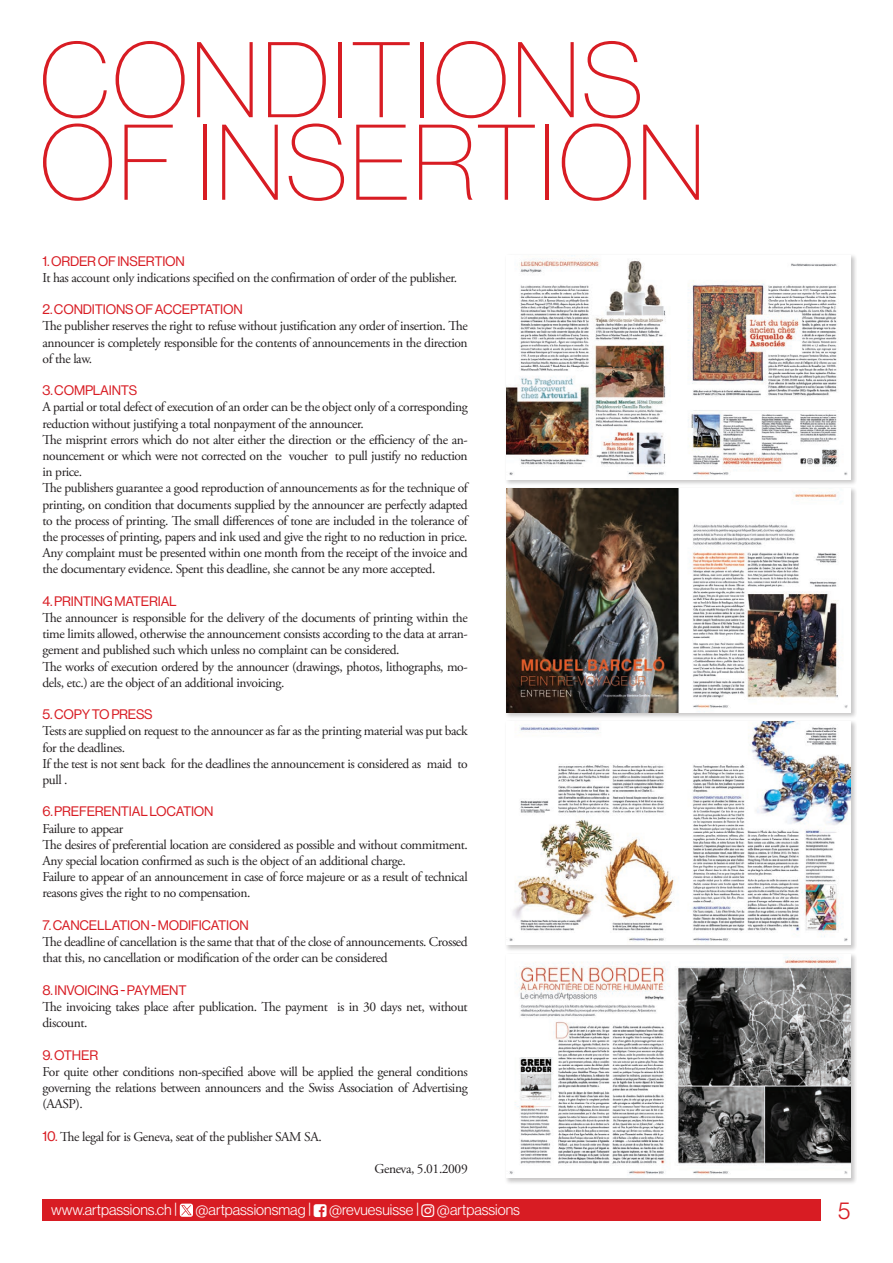
<style>
.page{position:relative;width:893px;height:1263px;background:#fff}
.page>*{position:absolute;margin:0;border:0;box-sizing:border-box;transform-origin:0 0}
.t1{font:105px/82.5px "N Haas Grotesk DS Pro 25 Th";letter-spacing:.015em;color:#d81c23}
.t2{font:24px "N Haas Grotesk DS Pro 45 Lt";color:#d81c23}
.t3{font:15px "N Haas Grotesk DS Pro 45 Lt";color:#fff}
.t4{font:13.5px/16.2px "Adobe Garamond Pro";letter-spacing:-.03em;color:#231f20}
.t5{font:13.5px "N Haas Grotesk DS Pro 55 Rg";letter-spacing:-.015em;color:#d81c23}
.s1{font-family:"N Haas Grotesk DS Pro 55 Rg";color:#d81c23}
</style>
<div class="page">
<div style="left:43px;top:1199px;width:778px;height:21px;background:#d81c23"></div>
<svg style="left:180px;top:1203px;width:13px;height:14px"></svg>
<div style="left:505px;top:254px;width:352px;height:232px;background:#231f20;opacity:.25"></div>
<img style="left:506px;top:255px;width:344px;height:224px">
<div style="left:505px;top:487px;width:352px;height:232px;background:#231f20;opacity:.25"></div>
<img style="left:506px;top:488px;width:344px;height:224px">
<div style="left:505px;top:720px;width:352px;height:232px;background:#231f20;opacity:.25"></div>
<img style="left:506px;top:721px;width:344px;height:224px">
<div style="left:505px;top:952px;width:352px;height:233px;background:#231f20;opacity:.25"></div>
<img style="left:506px;top:954px;width:344px;height:224px">
<h1 class="t1" style="left:39px;top:39px;width:668px">CONDITIONS<br>OF INSERTION</h1>
<p class="t5" style="left:43px;top:253px;width:144px">1. ORDER OF INSERTION</p>
<p class="t4" style="left:43px;top:270px;width:416px">It has account only indications specified on the confirmation of order of the publisher.</p>
<p class="t5" style="left:43px;top:302px;width:202px">2. CONDITIONS OF ACCEPTATION</p>
<p class="t4" style="left:43px;top:318px;width:427px;text-align:justify">The publisher reserves the right to refuse without justification any order of insertion. The announcer is completely responsible for the contents of announcements in the direction of the law.</p>
<p class="t5" style="left:43px;top:383px;width:96px">3. COMPLAINTS</p>
<p class="t4" style="left:43px;top:399px;width:427px">A partial or total defect of execution of an order can be the object only of a corresponding reduction without justifying a total nonpayment of the announcer.<br>The misprint errors which do not alter either the direction or the efficiency of the an&shy;nouncement or which were not corrected on the voucher to pull justify no reduction in price.<br>The publishers guarantee a good reproduction of announcements as for the technique of printing, on condition that documents supplied by the announcer are perfectly adapted to the process of printing. The small differences of tone are included in the tolerance of the processes of printing, papers and ink used and give the right to no reduction in price.<br>Any complaint must be presented within one month from the receipt of the invoice and the documentary evidence. Spent this deadline, she cannot be any more accepted.</p>
<p class="t5" style="left:43px;top:593px;width:136px">4. PRINTING MATERIAL</p>
<p class="t4" style="left:43px;top:610px;width:427px">The announcer is responsible for the delivery of the documents of printing within the time limits allowed, otherwise the announcement consists according to the data at arran&shy;gement and published such which unless no complaint can be considered.<br>The works of execution ordered by the announcer (drawings, photos, lithographs, mo&shy;dels, etc.) are the object of an additional invoicing.</p>
<p class="t5" style="left:43px;top:707px;width:112px">5. COPY TO PRESS</p>
<p class="t4" style="left:43px;top:723px;width:427px">Tests are supplied on request to the announcer as far as the printing material was put back for the deadlines.<br>If the test is not sent back for the deadlines the announcement is considered as maid to pull .</p>
<p class="t5" style="left:43px;top:804px;width:173px">6. PREFERENTIAL LOCATION</p>
<p class="t4" style="left:43px;top:821px;width:427px">Failure to appear<br>The desires of preferential location are considered as possible and without commitment.<br>Any special location confirmed as such is the object of an additional charge.<br>Failure to appear of an announcement in case of force majeure or as a result of technical reasons gives the right to no compensation.</p>
<p class="t5" style="left:43px;top:917px;width:208px">7. CANCELLATION - MODIFICATION</p>
<p class="t4" style="left:43px;top:934px;width:427px">The deadline of cancellation is the same that that of the close of announcements. Crossed that this, no cancellation or modification of the order can be considered</p>
<p class="t5" style="left:43px;top:982px;width:146px">8. INVOICING - PAYMENT</p>
<p class="t4" style="left:43px;top:999px;width:427px">The invoicing takes place after publication. The payment is in 30 days net, without discount.</p>
<p class="t5" style="left:43px;top:1047px;width:57px">9. OTHER</p>
<p class="t4" style="left:43px;top:1064px;width:427px;text-align:justify">For quite other conditions non-specified above will be applied the general conditions governing the relations between announcers and the Swiss Association of Advertising (AASP).</p>
<p class="t4" style="left:43px;top:1128px;width:281px"><span class="s1">10.</span> The legal for is Geneva, seat of the publisher SAM SA.</p>
<p class="t4" style="left:374px;top:1161px;width:95px">Geneva, 5.01.2009</p>
<p class="t3" style="left:51px;top:1201px;width:470px">www.artpassions.ch | @artpassionsmag | @revuesuisse | @artpassions</p>
<h2 class="t2" style="left:838px;top:1197px;width:14px">5</h2>
</div>
